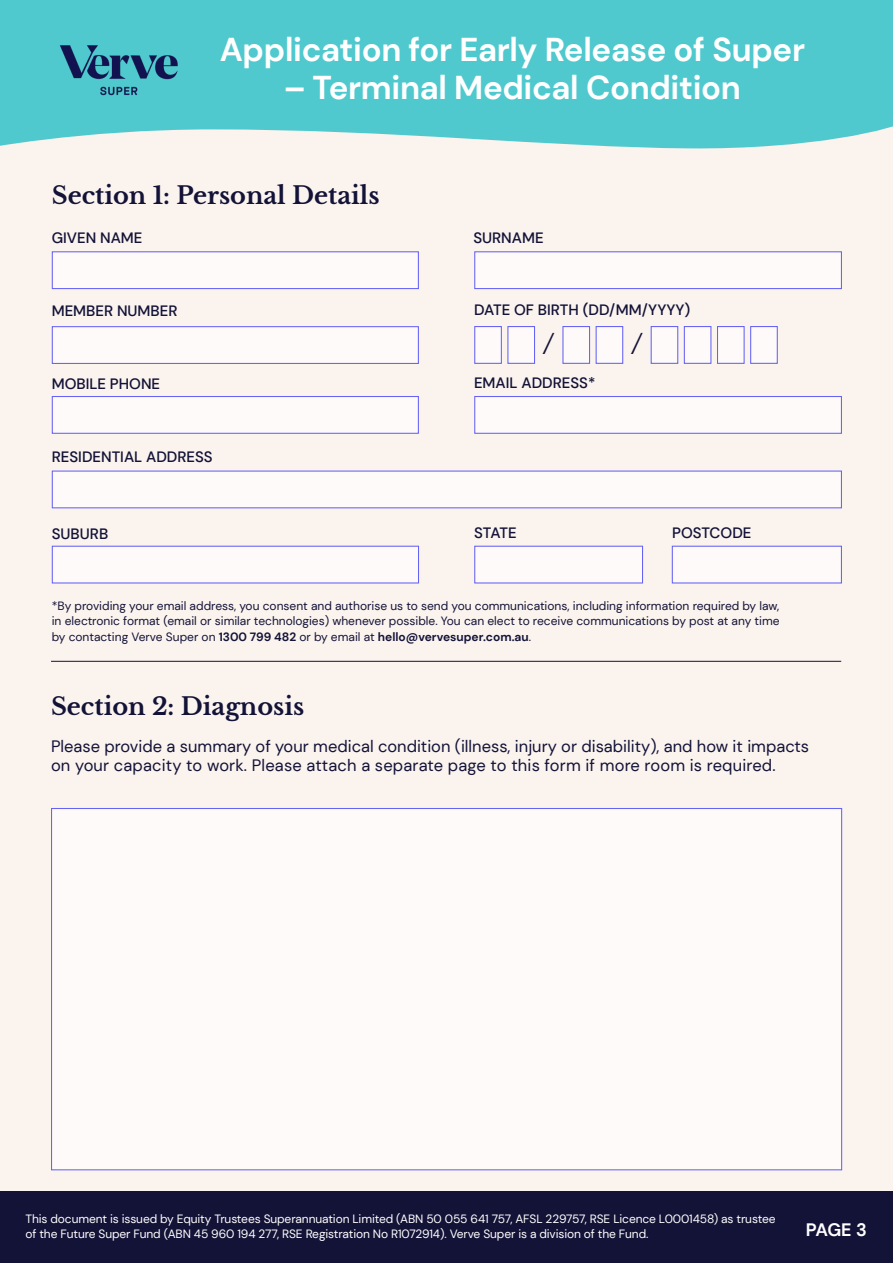
<style>
.page{position:relative;width:893px;height:1263px;background:#faf3ee}
.page>*{position:absolute;margin:0;border:0;box-sizing:border-box;transform-origin:0 0}
.t1{font:700 33px "DM Sans";letter-spacing:-.01em;color:#fff}
.t2{font:700 27px "Libre Baskerville";color:#131237}
.t3{font:700 24px "Libre Baskerville";color:#131237}
.t4{font:700 18px "DM Sans";color:#fff}
.t5{font:16.5px/19.5px "DM Sans";color:#131237}
.t6{font:500 15px "DM Sans";color:#131237}
.t7{font:12px/15.3px "DM Sans";color:#131237;text-align:justify}
.t8{font:12px/14.4px "DM Sans";letter-spacing:-.01em;color:#fff}
.s1{font-weight:700}
</style>
<div class="page">
<div style="left:0;top:1191px;width:893px;height:72px;background:#131237"></div>
<svg style="left:0;top:0;width:893px;height:149px;fill:#50c9ce"></svg>
<img style="left:51px;top:44px;width:134px;height:51px">
<div style="left:750px;top:326px;width:28px;height:38px;background:#fdfaf9;border:1px solid #6562f6"></div>
<div style="left:717px;top:326px;width:28px;height:38px;background:#fdfaf9;border:1px solid #6562f6"></div>
<div style="left:684px;top:326px;width:27px;height:38px;background:#fdfaf9;border:1px solid #6562f6"></div>
<div style="left:651px;top:326px;width:27px;height:38px;background:#fdfaf9;border:1px solid #6562f6"></div>
<div style="left:596px;top:326px;width:27px;height:38px;background:#fdfaf9;border:1px solid #6562f6"></div>
<div style="left:562px;top:326px;width:28px;height:38px;background:#fdfaf9;border:1px solid #6562f6"></div>
<div style="left:507px;top:326px;width:28px;height:38px;background:#fdfaf9;border:1px solid #6562f6"></div>
<div style="left:474px;top:326px;width:28px;height:38px;background:#fdfaf9;border:1px solid #6562f6"></div>
<hr style="left:51px;top:661px;width:790px;height:1px;background:#131237">
<div style="left:51px;top:808px;width:791px;height:362px;background:#fdfaf9;border:1px solid #6562f6"></div>
<div style="left:672px;top:546px;width:170px;height:37px;background:#fdfaf9;border:1px solid #6562f6"></div>
<div style="left:474px;top:546px;width:169px;height:37px;background:#fdfaf9;border:1px solid #6562f6"></div>
<div style="left:52px;top:546px;width:367px;height:37px;background:#fdfaf9;border:1px solid #6562f6"></div>
<div style="left:474px;top:251px;width:368px;height:38px;background:#fdfaf9;border:1px solid #6562f6"></div>
<div style="left:52px;top:251px;width:367px;height:38px;background:#fdfaf9;border:1px solid #6562f6"></div>
<div style="left:52px;top:326px;width:367px;height:38px;background:#fdfaf9;border:1px solid #6562f6"></div>
<div style="left:52px;top:396px;width:367px;height:38px;background:#fdfaf9;border:1px solid #6562f6"></div>
<div style="left:52px;top:470px;width:790px;height:38px;background:#fdfaf9;border:1px solid #6562f6"></div>
<div style="left:474px;top:396px;width:368px;height:38px;background:#fdfaf9;border:1px solid #6562f6"></div>
<h1 class="t1" style="left:220px;top:29px;width:587px">Application for Early Release of Super</h1>
<h1 class="t1" style="left:284px;top:67px;width:458px">– Terminal Medical Condition</h1>
<h3 class="t3" style="left:52px;top:181px;width:329px">Section 1: Personal Details</h3>
<p class="t6" style="left:52px;top:228px;width:92px">GIVEN NAME</p>
<p class="t6" style="left:52px;top:301px;width:127px">MEMBER NUMBER</p>
<p class="t6" style="left:52px;top:375px;width:110px">MOBILE PHONE</p>
<p class="t6" style="left:52px;top:448px;width:163px">RESIDENTIAL ADDRESS</p>
<p class="t6" style="left:52px;top:525px;width:58px">SUBURB</p>
<p class="t6" style="left:473px;top:229px;width:72px">SURNAME</p>
<p class="t6" style="left:474px;top:301px;width:217px">DATE OF BIRTH (DD/MM/YYYY)</p>
<h2 class="t2" style="left:542px;top:327px;width:14px">/</h2>
<h2 class="t2" style="left:630px;top:327px;width:14px">/</h2>
<p class="t6" style="left:474px;top:373px;width:123px">EMAIL ADDRESS*</p>
<p class="t6" style="left:474px;top:523px;width:44px">STATE</p>
<p class="t6" style="left:672px;top:523px;width:81px">POSTCODE</p>
<p class="t7" style="left:52px;top:598px;width:729px">*By providing your email address, you consent and authorise us to send you communications, including information required by law, in electronic format (email or similar technologies) whenever possible. You can elect to receive communications by post at any time by contacting Verve Super on <span class="s1">1300 799 482</span> or by email at <span class="s1">hello@vervesuper.com.au</span>.</p>
<h3 class="t3" style="left:51px;top:692px;width:255px">Section 2: Diagnosis</h3>
<h3 class="t5" style="left:51px;top:736px;width:760px">Please provide a summary of your medical condition (illness, injury or disability), and how it impacts on your capacity to work. Please attach a separate page to this form if more room is required.</h3>
<p class="t8" style="left:26px;top:1212px;width:751px">This document is issued by Equity Trustees Superannuation Limited (ABN 50 055 641 757, AFSL 229757, RSE Licence L0001458) as trustee of the Future Super Fund (ABN 45 960 194 277, RSE Registration No R1072914). Verve Super is a division of the Fund.</p>
<h3 class="t4" style="left:806px;top:1218px;width:62px">PAGE 3</h3>
</div>
